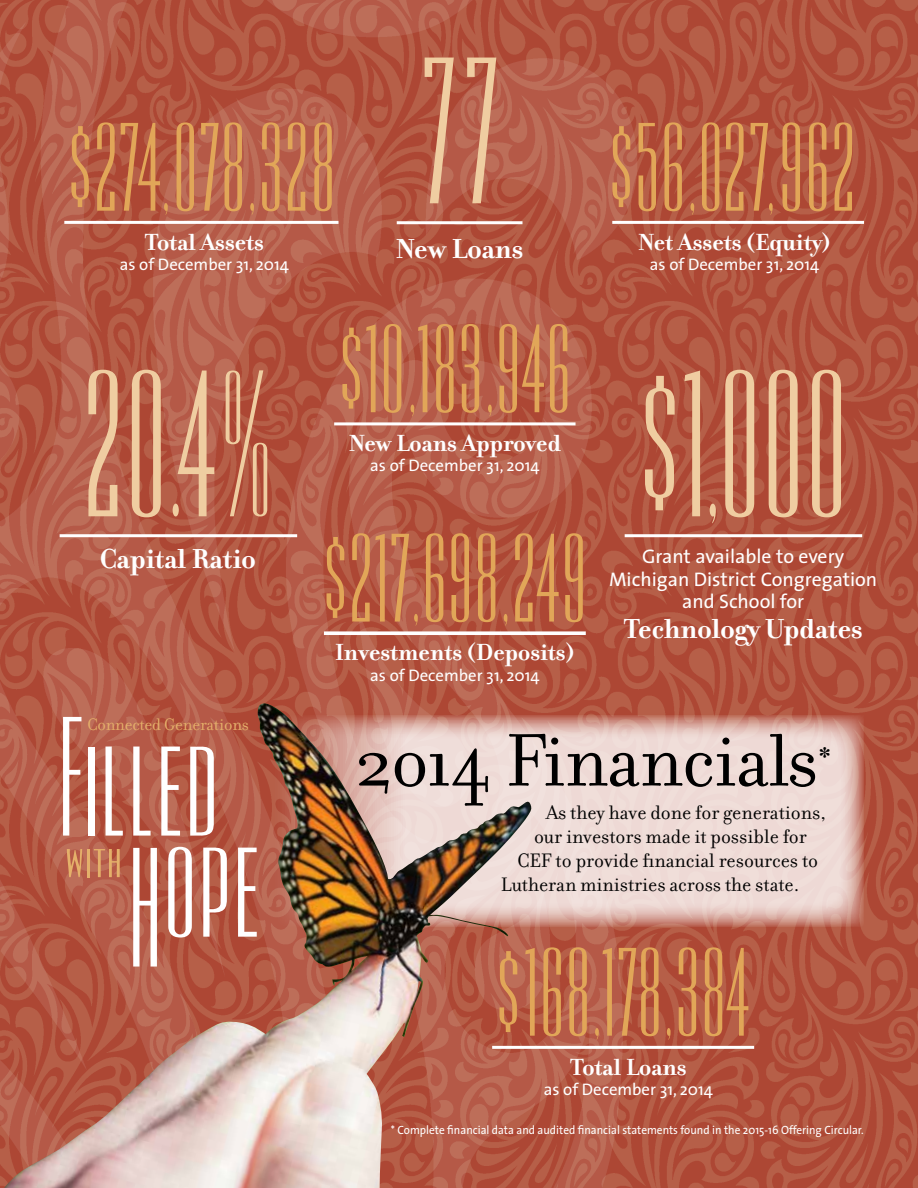
<style>
.page{position:relative;width:918px;height:1188px;background:#fff}
.page>*{position:absolute;margin:0;border:0;box-sizing:border-box;transform-origin:0 0}
.t1{font:171.45px "Ultra Condensed Sans One";color:#efcda1}
.t2{font:139.65px "Ultra Condensed Sans One";color:#fff}
.t3{font:103.2px "Ultra Condensed Sans One";letter-spacing:-.005em;color:#e1a658}
.t4{font:80.1px "Filosofia";letter-spacing:-.01em;color:#000}
.t5{font:44.1px "Ultra Condensed Sans One";color:#e4b06a;scale:1.43 1}
.t6{font:700 29.55px "Filosofia";color:#fff}
.t7{font:28.8px "Filosofia";color:#000}
.t8{font:700 25.2px "Filosofia";color:#fff}
.t9{font:21px "Filosofia";color:#000}
.t10{font:19.8px/22.5px "The Sans";color:#fff;text-align:center}
.t11{font:18px "Filosofia";letter-spacing:-.01em;color:#e4b06a}
.t12{font:16.8px "The Sans";color:#fff}
.t13{font:12px "The Sans";color:#fff;scale:.94 1}
</style>
<div class="page">
<img style="left:642px;top:0;width:276px;height:1188px">
<img style="left:0;top:0;width:642px;height:1188px">
<hr style="left:64px;top:221px;width:275px;height:3px;background:#fff">
<hr style="left:60px;top:534px;width:237px;height:3px;background:#fff">
<hr style="left:625px;top:534px;width:237px;height:3px;background:#fff">
<svg style="left:324px;top:631px;width:262px;height:4px"></svg>
<hr style="left:492px;top:1046px;width:262px;height:3px;background:#fff">
<hr style="left:334px;top:422px;width:242px;height:3px;background:#fff">
<hr style="left:612px;top:221px;width:252px;height:3px;background:#fff">
<hr style="left:397px;top:221px;width:126px;height:3px;background:#fff">
<svg style="left:532px;top:715px;width:332px;height:212px;background:#e8cdc8"></svg>
<img style="left:4px;top:703px;width:528px;height:485px">
<h3 class="t3" style="left:67px;top:103px;width:270px">$274,078,328</h3>
<p class="t8" style="left:145px;top:227px;width:121px">Total Assets</p>
<p class="t12" style="left:120px;top:250px;width:171px">as of December 31, 2014</p>
<h1 class="t1" style="left:417px;top:24px;width:87px">77</h1>
<h3 class="t6" style="left:396px;top:231px;width:129px">New Loans</h3>
<h1 class="t1" style="left:82px;top:337px;width:194px">20.4%</h1>
<h3 class="t3" style="left:338px;top:304px;width:235px">$10,183,946</h3>
<p class="t8" style="left:349px;top:428px;width:214px">New Loans Approved</p>
<p class="t12" style="left:370px;top:452px;width:171px">as of December 31, 2014</p>
<h3 class="t6" style="left:100px;top:541px;width:157px">Capital Ratio</h3>
<h3 class="t3" style="left:322px;top:514px;width:266px">$217,698,249</h3>
<p class="t8" style="left:335px;top:637px;width:241px">Investments (Deposits)</p>
<p class="t12" style="left:370px;top:661px;width:171px">as of December 31, 2014</p>
<h3 class="t3" style="left:608px;top:103px;width:250px">$56,027,962</h3>
<p class="t8" style="left:638px;top:227px;width:194px">Net Assets (Equity)</p>
<p class="t12" style="left:650px;top:250px;width:171px">as of December 31, 2014</p>
<h1 class="t1" style="left:638px;top:337px;width:212px">$1,000</h1>
<p class="t10" style="left:609px;top:545px;width:270px">Grant available to every<br>Michigan District Congregation and School for</p>
<h3 class="t6" style="left:624px;top:611px;width:241px">Technology Updates</h3>
<h2 class="t2" style="left:57px;top:690px;width:164px">Filled</h2>
<h3 class="t5" style="left:65px;top:831px;width:42px">with</h3>
<h2 class="t2" style="left:127px;top:791px;width:135px">Hope</h2>
<p class="t11" style="left:87px;top:714px;width:163px">Connected Generations</p>
<h3 class="t4" style="left:356px;top:716px;width:464px">2o14 Financials</h3>
<h3 class="t7" style="left:818px;top:741px;width:14px">*</h3>
<p class="t9" style="left:546px;top:801px;width:282px">As they have done for generations,</p>
<p class="t9" style="left:534px;top:825px;width:274px">our investors made it possible for</p>
<p class="t9" style="left:518px;top:849px;width:302px">CEF to provide financial resources to</p>
<p class="t9" style="left:501px;top:873px;width:300px">Lutheran ministries across the state.</p>
<h3 class="t3" style="left:495px;top:928px;width:257px">$168,178,384</h3>
<p class="t8" style="left:570px;top:1052px;width:118px">Total Loans</p>
<p class="t12" style="left:544px;top:1075px;width:171px">as of December 31, 2014</p>
<p class="t13" style="left:391px;top:1120px;width:505px">* Complete financial data and audited financial statements found in the 2015-16 Offering Circular.</p>
</div>
